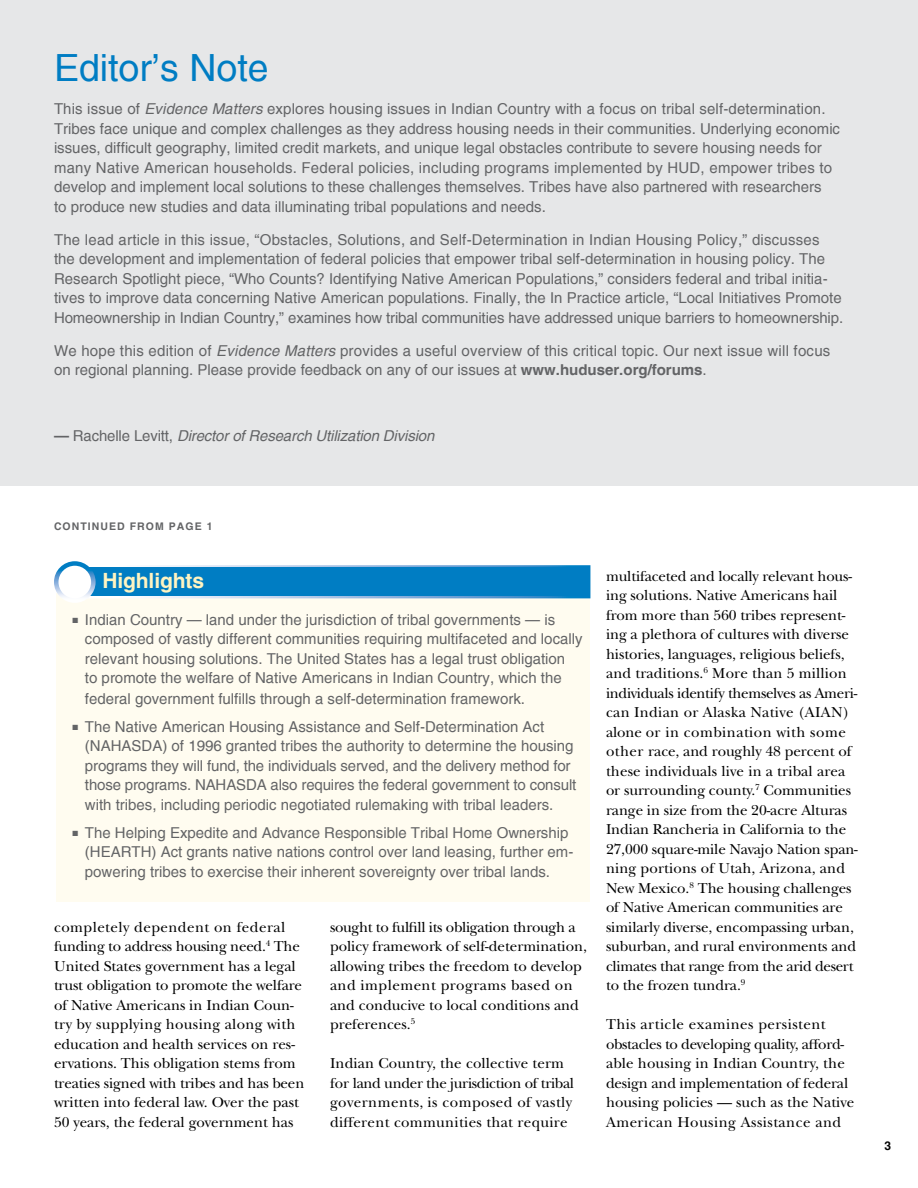
<style>
.page{position:relative;width:918px;height:1188px;background:#fff}
.page>*{position:absolute;margin:0;border:0;box-sizing:border-box;transform-origin:0 0}
.Heads{font:37.5px "Helvetica";color:#007dc3}
.t1{font:700 21px "Helvetica";letter-spacing:-.005em;color:#fff4c1}
.Sidebar_Message_text{font:15px/19.5px "Helvetica";color:#636466}
.Body_Text{font:15px/19.5px "New Baskerville ITC Std";letter-spacing:-.005em;color:#000}
.Sidebar_Message_text-2{font:italic 15px "Helvetica";letter-spacing:-.01em;color:#636466}
.t2{font:700 12px "Helvetica";color:#000}
.t3{font:700 10.5px "Helvetica";letter-spacing:.1em;color:#636466}
.s1{font-style:italic}
.s2{font-weight:700}
.s3{font-weight:700;font-style:normal}
.s4{font-style:normal}
</style>
<div class="page">
<div style="left:0;top:0;width:918px;height:486px;background:#e6e7e8"></div>
<div style="left:56px;top:593px;width:534px;height:309px;background:#fffcf0"></div>
<div style="left:75px;top:565px;width:515px;height:33px;background:#007dc3;border:4px solid #fff"></div>
<div style="left:56px;top:563px;width:37px;height:38px;background:#fff;border-radius:50%"></div>
<div style="left:54px;top:561px;width:42px;height:42px;border:4px solid #fff;border-radius:50%"></div>
<p class="Heads" style="left:54px;top:46px;width:216px">Editor’s Note</p>
<p class="Sidebar_Message_text" style="left:54px;top:100px;width:788px">This issue of <span class="s1">Evidence Matters</span> explores housing issues in Indian Country with a focus on tribal self-determination.<br>Tribes face unique and complex challenges as they address housing needs in their communities. Underlying economic issues, difficult geography, limited credit markets, and unique legal obstacles contribute to severe housing needs for many Native American households. Federal policies, including programs implemented by HUD, empower tribes to develop and implement local solutions to these challenges themselves. Tribes have also partnered with researchers<br>to produce new studies and data illuminating tribal populations and needs.</p>
<p class="Sidebar_Message_text" style="left:54px;top:230px;width:791px">The lead article in this issue, “Obstacles, Solutions, and Self-Determination in Indian Housing Policy,” discusses the development and implementation of federal policies that empower tribal self-determination in housing policy. The Research Spotlight piece, “Who Counts? Identifying Native American Populations,” considers federal and tribal initia&shy;tives to improve data concerning Native American populations. Finally, the In Practice article, “Local Initiatives Promote Homeownership in Indian Country,” examines how tribal communities have addressed unique barriers to homeownership.</p>
<p class="Sidebar_Message_text" style="left:54px;top:341px;width:778px">We hope this edition of <span class="s1">Evidence Matters</span> provides a useful overview of this critical topic. Our next issue will focus on regional planning. Please provide feedback on any of our issues at <span class="s2">www.huduser.org/forums</span>.</p>
<p class="Sidebar_Message_text-2" style="left:54px;top:427px;width:382px"><span class="s3">—</span> <span class="s4">Rachelle Levitt,</span> Director of Research Utilization Division</p>
<p class="t3" style="left:54px;top:520px;width:160px">CONTINUED FROM PAGE 1</p>
<p class="t1" style="left:102px;top:568px;width:103px">Highlights</p>
<p class="Sidebar_Message_text" style="left:85px;top:610px;width:499px;text-indent:-12px">■ Indian Country — land under the jurisdiction of tribal governments — is composed of vastly different communities requiring multifaceted and locally relevant housing solutions. The United States has a legal trust obligation<br>to promote the welfare of Native Americans in Indian Country, which the</p>
<p class="Sidebar_Message_text" style="left:85px;top:690px;width:442px">federal government fulfills through a self-determination framework.</p>
<p class="Sidebar_Message_text" style="left:85px;top:717px;width:493px;text-indent:-12px">■ The Native American Housing Assistance and Self-Determination Act (NAHASDA) of 1996 granted tribes the authority to determine the housing programs they will fund, the individuals served, and the delivery method for those programs. NAHASDA also requires the federal government to consult with tribes, including periodic negotiated rulemaking with tribal leaders.</p>
<p class="Sidebar_Message_text" style="left:85px;top:823px;width:490px;text-indent:-12px">■ The Helping Expedite and Advance Responsible Tribal Home Ownership (HEARTH) Act grants native nations control over land leasing, further em&shy;powering tribes to exercise their inherent sovereignty over tribal lands.</p>
<p class="Body_Text" style="left:54px;top:917px;width:252px">completely dependent on federal funding to address housing need.<sup>4</sup> The United States government has a legal trust obligation to promote the welfare of Native Americans in Indian Coun&shy;try by supplying housing along with education and health services on res&shy;ervations. This obligation stems from treaties signed with tribes and has been written into federal law. Over the past 50 years, the federal government has</p>
<p class="Body_Text" style="left:330px;top:917px;width:258px">sought to fulfill its obligation through a policy framework of self-determination, allowing tribes the freedom to develop and implement programs based on and conducive to local conditions and preferences.<sup>5</sup></p>
<p class="Body_Text" style="left:330px;top:1054px;width:246px">Indian Country, the collective term for land under the jurisdiction of tribal governments, is composed of vastly different communities that require</p>
<p class="Body_Text" style="left:606px;top:566px;width:253px">multifaceted and locally relevant hous&shy;ing solutions. Native Americans hail from more than 560 tribes represent&shy;ing a plethora of cultures with diverse histories, languages, religious beliefs, and traditions.<sup>6</sup> More than 5 million individuals identify themselves as Ameri&shy;can Indian or Alaska Native (AIAN) alone or in combination with some other race, and roughly 48 percent of these individuals live in a tribal area or surrounding county.<sup>7</sup> Communities range in size from the 20-acre Alturas Indian Rancheria in California to the 27,000 square-mile Navajo Nation span&shy;ning portions of Utah, Arizona, and New Mexico.<sup>8</sup> The housing challenges of Native American communities are similarly diverse, encompassing urban, suburban, and rural environments and climates that range from the arid desert to the frozen tundra.<sup>9</sup></p>
<p class="Body_Text" style="left:606px;top:1015px;width:250px">This article examines persistent obstacles to developing quality, afford&shy;able housing in Indian Country, the design and implementation of federal housing policies — such as the Native American Housing Assistance and</p>
<p class="t2" style="left:884px;top:1138px;width:8px">3</p>
</div>
